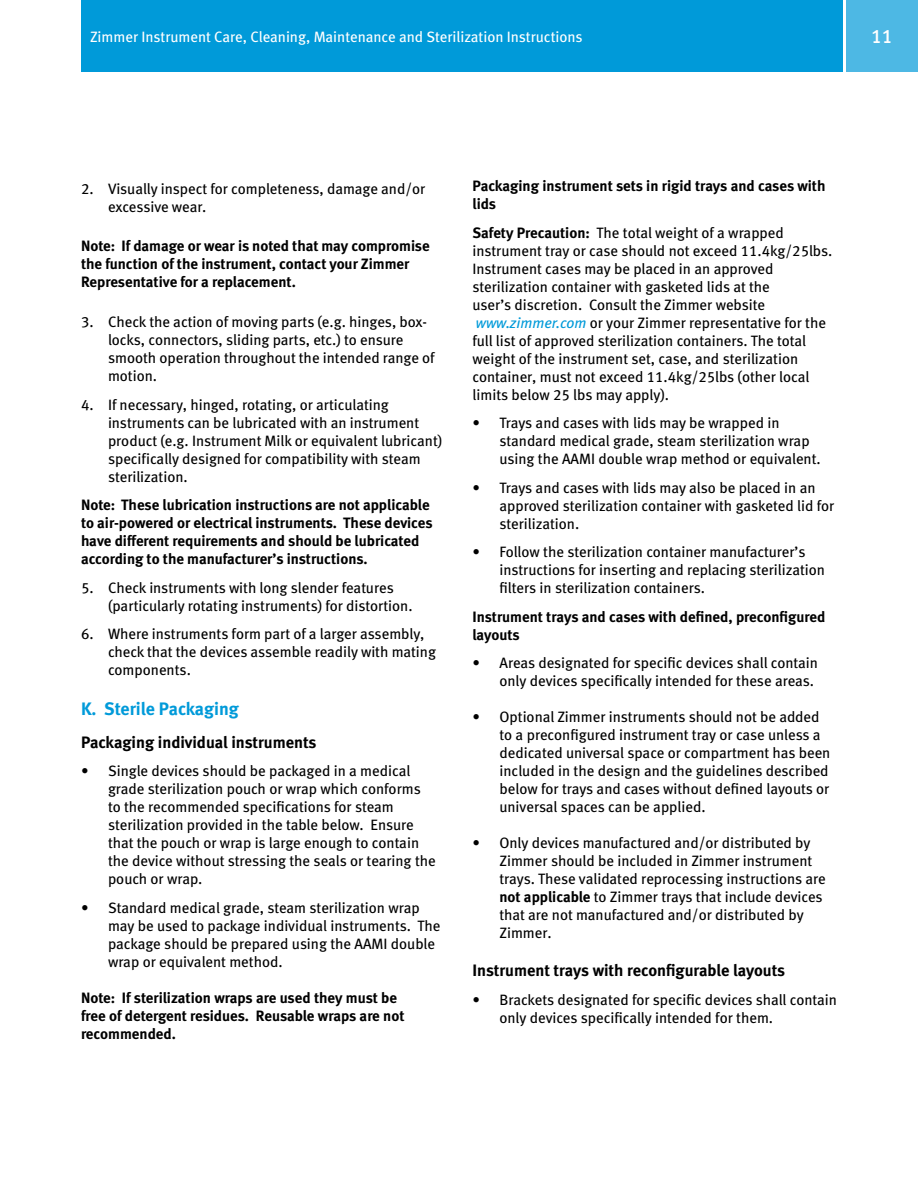
<style>
.page{position:relative;width:918px;height:1188px;background:#fff}
.page>*{position:absolute;margin:0;border:0;box-sizing:border-box;transform-origin:0 0}
.t1{font:19.5px "Meta Medium LF";color:#fff}
.t2{font:18px "Meta Bold LF";letter-spacing:-.005em;color:#009ad9}
.t3{font:16.5px "Meta Bold LF";color:#000}
.t4{font:15px/18px "Meta Book LF";color:#000}
.t5{font:15px/18px "Meta Bold LF";color:#000}
.t6{font:15px "Meta Book LF";color:#fff}
.s1{font-family:"Meta Bold LF"}
.s2{font-style:italic;color:#009ad9}
</style>
<div class="page">
<div style="left:81px;top:0;width:762px;height:72px;background:#009ad9"></div>
<div style="left:846px;top:0;width:72px;height:72px;background:#4db8e4"></div>
<p class="t6" style="left:90px;top:28px;width:494px">Zimmer Instrument Care, Cleaning, Maintenance and Sterilization Instructions</p>
<h1 class="t1" style="left:871px;top:25px;width:23px">11</h1>
<p class="t4" style="left:108px;top:180px;width:319px;text-indent:-27px">2. Visually inspect for completeness, damage and/or excessive wear.</p>
<p class="t5" style="left:81px;top:237px;width:350px">Note: If damage or wear is noted that may compromise the function of the instrument, contact your Zimmer<br>Representative for a replacement.</p>
<p class="t4" style="left:108px;top:313px;width:328px;text-indent:-27px">3. Check the action of moving parts (e.g. hinges, box&shy;locks, connectors, sliding parts, etc.) to ensure smooth operation throughout the intended range of motion.</p>
<p class="t4" style="left:108px;top:395px;width:336px;text-indent:-27px">4. If necessary, hinged, rotating, or articulating instruments can be lubricated with an instrument product (e.g. Instrument Milk or equivalent lubricant) specifically designed for compatibility with steam sterilization.</p>
<p class="t5" style="left:81px;top:496px;width:353px">Note: These lubrication instructions are not applicable to air-powered or electrical instruments. These devices have different requirements and should be lubricated according to the manufacturer’s instructions.</p>
<p class="t4" style="left:108px;top:578px;width:306px;text-indent:-27px">5. Check instruments with long slender features (particularly rotating instruments) for distortion.</p>
<p class="t4" style="left:108px;top:625px;width:329px;text-indent:-27px">6. Where instruments form part of a larger assembly, check that the devices assemble readily with mating components.</p>
<p class="t2" style="left:81px;top:698px;width:159px">K. Sterile Packaging</p>
<p class="t3" style="left:81px;top:733px;width:237px">Packaging individual instruments</p>
<p class="t4" style="left:108px;top:762px;width:329px;text-indent:-27px">• Single devices should be packaged in a medical grade sterilization pouch or wrap which conforms to the recommended specifications for steam sterilization provided in the table below. Ensure that the pouch or wrap is large enough to contain the device without stressing the seals or tearing the pouch or wrap.</p>
<p class="t4" style="left:108px;top:899px;width:334px;text-indent:-27px">• Standard medical grade, steam sterilization wrap may be used to package individual instruments. The package should be prepared using the AAMI double wrap or equivalent method.</p>
<p class="t5" style="left:81px;top:989px;width:325px">Note: If sterilization wraps are used they must be free of detergent residues. Reusable wraps are not recommended.</p>
<p class="t5" style="left:472px;top:177px;width:355px">Packaging instrument sets in rigid trays and cases with lids</p>
<p class="t4" style="left:472px;top:224px;width:362px"><span class="s1">Safety Precaution:</span> The total weight of a wrapped instrument tray or case should not exceed 11.4kg/25lbs.<br>Instrument cases may be placed in an approved sterilization container with gasketed lids at the<br>user’s discretion. Consult the Zimmer website <span class="s2">www.zimmer.com</span> or your Zimmer representative for the full list of approved sterilization containers. The total weight of the instrument set, case, and sterilization container, must not exceed 11.4kg/25lbs (other local limits below 25 lbs may apply).</p>
<p class="t4" style="left:500px;top:414px;width:323px;text-indent:-27px">• Trays and cases with lids may be wrapped in standard medical grade, steam sterilization wrap using the AAMI double wrap method or equivalent.</p>
<p class="t4" style="left:500px;top:479px;width:336px;text-indent:-27px">• Trays and cases with lids may also be placed in an approved sterilization container with gasketed lid for sterilization.</p>
<p class="t4" style="left:500px;top:543px;width:327px;text-indent:-27px">• Follow the sterilization container manufacturer’s instructions for inserting and replacing sterilization filters in sterilization containers.</p>
<p class="t5" style="left:472px;top:608px;width:354px">Instrument trays and cases with defined, preconfigured layouts</p>
<p class="t4" style="left:472px;top:654px;width:347px;text-align:right">• Areas designated for specific devices shall contain only devices specifically intended for these areas.</p>
<p class="t4" style="left:500px;top:708px;width:332px;text-indent:-27px">• Optional Zimmer instruments should not be added to a preconfigured instrument tray or case unless a dedicated universal space or compartment has been included in the design and the guidelines described below for trays and cases without defined layouts or universal spaces can be applied.</p>
<p class="t4" style="left:500px;top:834px;width:328px;text-indent:-27px">• Only devices manufactured and/or distributed by Zimmer should be included in Zimmer instrument trays. These validated reprocessing instructions are <span class="s1">not applicable</span> to Zimmer trays that include devices that are not manufactured and/or distributed by Zimmer.</p>
<p class="t3" style="left:472px;top:961px;width:314px">Instrument trays with reconfigurable layouts</p>
<p class="t4" style="left:500px;top:991px;width:339px;text-indent:-27px">• Brackets designated for specific devices shall contain only devices specifically intended for them.</p>
</div>
